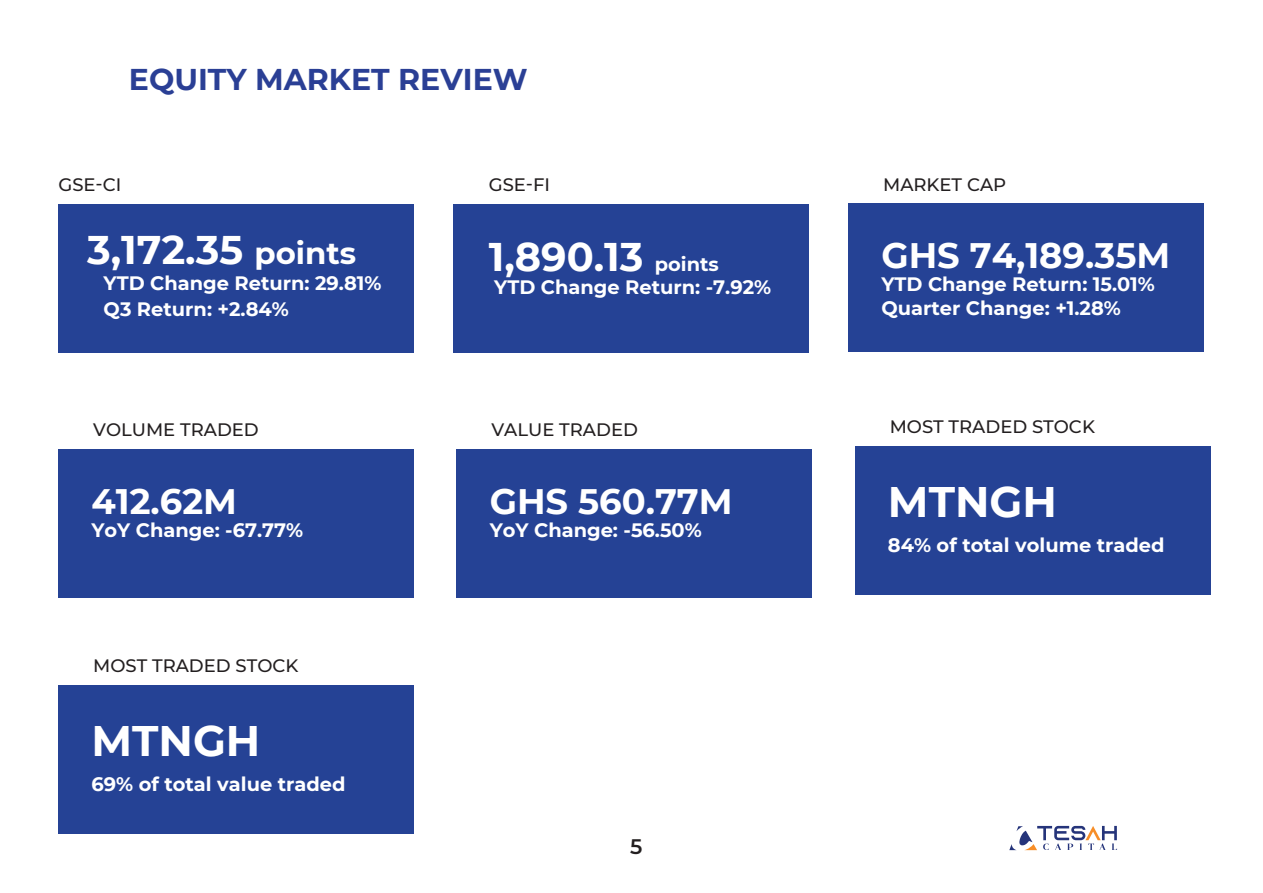
<style>
.page{position:relative;width:1263px;height:893px;background:#fff}
.page>*{position:absolute;margin:0;border:0;box-sizing:border-box;transform-origin:0 0}
.t1{font:700 42.6px "Montserrat";color:#fff}
.t2{font:700 39.9px "Montserrat";color:#fff}
.t3{font:700 35.4px "Montserrat";color:#fff}
.t4{font:700 30px "Montserrat";color:#2a3f95}
.t5{font:600 21px "Montserrat";color:#231f20}
.t6{font:700 19.35px/23.2px "Montserrat";color:#fff}
.t7{font:500 18px "Montserrat";color:#231f20}
.s1{font-size:30.75px}
.s2{font-size:19.35px}
</style>
<div class="page">
<svg style="left:1009px;top:826px;width:108px;height:24px"></svg>
<div style="left:848px;top:204px;width:355px;height:148px;background:#254295"></div>
<div style="left:58px;top:449px;width:356px;height:148px;background:#254295"></div>
<div style="left:457px;top:449px;width:355px;height:148px;background:#254295"></div>
<div style="left:453px;top:205px;width:355px;height:148px;background:#254295"></div>
<div style="left:58px;top:205px;width:356px;height:148px;background:#254295"></div>
<div style="left:855px;top:446px;width:355px;height:148px;background:#254295"></div>
<div style="left:58px;top:685px;width:356px;height:148px;background:#254295"></div>
<h3 class="t4" style="left:129px;top:58px;width:400px">EQUITY MARKET REVIEW</h3>
<p class="t7" style="left:58px;top:172px;width:64px">GSE-CI</p>
<p class="t7" style="left:489px;top:172px;width:63px">GSE-FI</p>
<h2 class="t2" style="left:87px;top:221px;width:270px">3,172.35 <span class="s1">points</span></h2>
<p class="t6" style="left:104px;top:269px;width:279px;line-height:26.2px">YTD Change Return: 29.81%<br>Q3 Return: +2.84%</p>
<p class="t7" style="left:93px;top:417px;width:167px">VOLUME TRADED</p>
<h3 class="t3" style="left:91px;top:475px;width:147px">412.62M</h3>
<p class="t6" style="left:91px;top:517px;width:213px">YoY Change: -67.77%</p>
<p class="t7" style="left:93px;top:653px;width:207px">MOST TRADED STOCK</p>
<h1 class="t1" style="left:91px;top:710px;width:170px">MTNGH</h1>
<p class="t6" style="left:91px;top:771px;width:256px">69% of total value traded</p>
<h2 class="t2" style="left:489px;top:228px;width:232px">1,890.13 <span class="s2">points</span></h2>
<p class="t6" style="left:494px;top:275px;width:278px">YTD Change Return: -7.92%</p>
<p class="t7" style="left:491px;top:417px;width:148px">VALUE TRADED</p>
<h3 class="t3" style="left:490px;top:475px;width:244px">GHS 560.77M</h3>
<p class="t6" style="left:490px;top:517px;width:213px">YoY Change: -56.50%</p>
<p class="t5" style="left:630px;top:832px;width:14px">5</p>
<p class="t7" style="left:883px;top:172px;width:125px">MARKET CAP</p>
<h3 class="t3" style="left:881px;top:230px;width:290px">GHS 74,189.35M</h3>
<p class="t6" style="left:881px;top:272px;width:275px">YTD Change Return: 15.01%<br>Quarter Change: +1.28%</p>
<p class="t7" style="left:890px;top:414px;width:207px">MOST TRADED STOCK</p>
<h1 class="t1" style="left:888px;top:471px;width:170px">MTNGH</h1>
<p class="t6" style="left:888px;top:532px;width:278px">84% of total volume traded</p>
</div>
